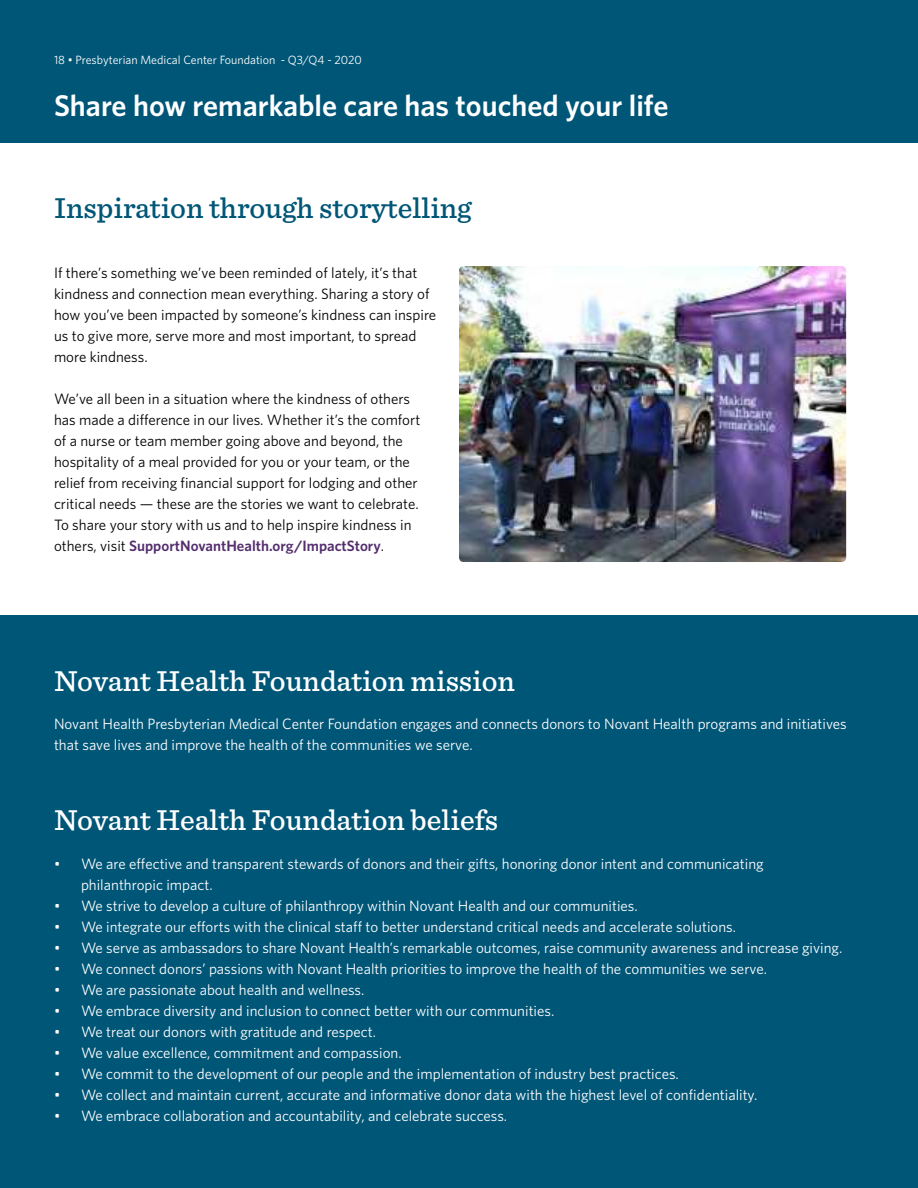
<style>
.page{position:relative;width:918px;height:1188px;background:#fff}
.page>*{position:absolute;margin:0;border:0;box-sizing:border-box;transform-origin:0 0}
.t1{font:500 30px "Sentinel";color:#fff}
.t2{font:600 30px "Whitney";color:#fff}
.t3{font:500 30px "Sentinel";color:#005677}
.t4{font:15px/21px "Whitney";color:#fff}
.t5{font:15px/21px "Whitney";color:#000}
.t6{font:12px "Whitney";color:#fff}
.s1{font-weight:600;color:#532d6d}
</style>
<div class="page">
<div style="left:0;top:0;width:918px;height:143px;background:#005677"></div>
<div style="left:0;top:615px;width:918px;height:573px;background:#005677"></div>
<img style="left:459px;top:266px;width:387px;height:296px">
<p class="t6" style="left:54px;top:54px;width:310px">18 • Presbyterian Medical Center Foundation - Q3/Q4 - 2020</p>
<h1 class="t2" style="left:54px;top:91px;width:616px">Share how remarkable care has touched your life</h1>
<h1 class="t3" style="left:54px;top:194px;width:419px">Inspiration through storytelling</h1>
<p class="t5" style="left:54px;top:263px;width:384px">If there’s something we’ve been reminded of lately, it’s that kindness and connection mean everything. Sharing a story of how you’ve been impacted by someone’s kindness can inspire us to give more, serve more and most important, to spread more kindness.</p>
<p class="t5" style="left:54px;top:389px;width:368px">We’ve all been in a situation where the kindness of others has made a difference in our lives. Whether it’s the comfort of a nurse or team member going above and beyond, the hospitality of a meal provided for you or your team, or the relief from receiving financial support for lodging and other critical needs — these are the stories we want to celebrate.<br>To share your story with us and to help inspire kindness in others, visit <span class="s1">SupportNovantHealth.org/ImpactStory</span>.</p>
<h1 class="t1" style="left:54px;top:667px;width:463px">Novant Health Foundation mission</h1>
<p class="t4" style="left:54px;top:714px;width:794px">Novant Health Presbyterian Medical Center Foundation engages and connects donors to Novant Health programs and initiatives that save lives and improve the health of the communities we serve.</p>
<h1 class="t1" style="left:54px;top:806px;width:446px">Novant Health Foundation beliefs</h1>
<p class="t4" style="left:81px;top:854px;width:684px;text-indent:-27px">• We are effective and transparent stewards of donors and their gifts, honoring donor intent and communicating philanthropic impact.</p>
<p class="t4" style="left:54px;top:896px;width:585px">• We strive to develop a culture of philanthropy within Novant Health and our communities.</p>
<p class="t4" style="left:54px;top:917px;width:684px">• We integrate our efforts with the clinical staff to better understand critical needs and accelerate solutions.</p>
<p class="t4" style="left:54px;top:938px;width:790px">• We serve as ambassadors to share Novant Health’s remarkable outcomes, raise community awareness and increase giving.</p>
<p class="t4" style="left:54px;top:959px;width:715px">• We connect donors’ passions with Novant Health priorities to improve the health of the communities we serve.</p>
<p class="t4" style="left:54px;top:980px;width:312px">• We are passionate about health and wellness.</p>
<p class="t4" style="left:54px;top:1001px;width:502px">• We embrace diversity and inclusion to connect better with our communities.</p>
<p class="t4" style="left:54px;top:1022px;width:324px">• We treat our donors with gratitude and respect.</p>
<p class="t4" style="left:54px;top:1043px;width:349px">• We value excellence, commitment and compassion.</p>
<p class="t4" style="left:54px;top:1064px;width:626px">• We commit to the development of our people and the implementation of industry best practices.</p>
<p class="t4" style="left:54px;top:1085px;width:705px">• We collect and maintain current, accurate and informative donor data with the highest level of confidentiality.</p>
<p class="t4" style="left:54px;top:1106px;width:455px">• We embrace collaboration and accountability, and celebrate success.</p>
</div>
